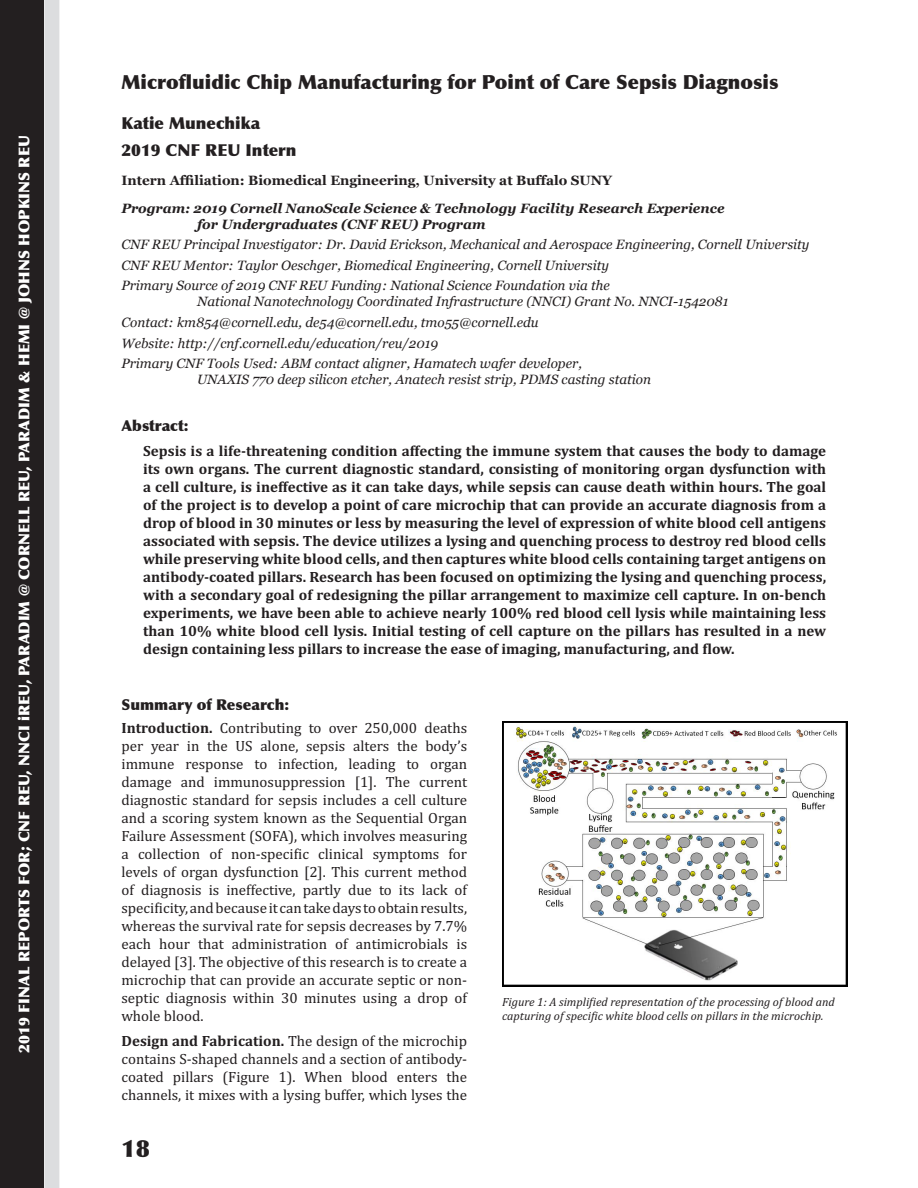
<style>
.page{position:relative;width:918px;height:1188px;background:#fff}
.page>*{position:absolute;margin:0;border:0;box-sizing:border-box;transform-origin:0 0}
.t1{font:900 24px "Optima";color:#231f20}
.Project_Title{font:900 19.5px "Optima";color:#231f20}
.INTERN___PROGRAM{font:900 16.5px "Optima";color:#231f20}
.Abstract_Text{font:700 15px/18px "Cambria";color:#231f20;text-align:justify}
.t2{font:15px/18px "Cambria";color:#231f20;text-align:justify}
.t3{font:900 15px "Optima";color:#fff}
.Body_Header{font:900 15px "Optima";color:#231f20}
.Project_Info{font:italic 13.5px/16.2px "Georgia";color:#231f20}
.PROGRAM{font:italic 700 13.5px/16.2px "Georgia";color:#231f20}
.INTERN_Affiliation{font:700 13.5px "Georgia";color:#231f20}
.Captions{font:italic 12px/14.4px "Cambria";color:#231f20}
.s1{font-weight:700}
</style>
<div class="page">
<div style="left:44px;top:0;width:15px;height:1188px;background:#dcdddf"></div>
<div style="left:0;top:0;width:44px;height:1188px;background:#231f20"></div>
<img style="left:502px;top:721px;width:346px;height:265px">
<p class="t3" style="left:15px;top:1053px;width:919px;rotate:-90deg">2019 FINAL REPORTS FOR; CNF REU, NNCI iREU, PARADIM @ CORNELL REU, PARADIM &amp; HEMI @ JOHNS HOPKINS REU</p>
<p class="Project_Title" style="left:122px;top:70px;width:658px">Microfluidic Chip Manufacturing for Point of Care Sepsis Diagnosis</p>
<p class="INTERN___PROGRAM" style="left:122px;top:113px;width:140px">Katie Munechika</p>
<p class="INTERN___PROGRAM" style="left:122px;top:140px;width:177px">2019 CNF REU Intern</p>
<p class="INTERN_Affiliation" style="left:122px;top:170px;width:492px">Intern Affiliation: Biomedical Engineering, University at Buffalo SUNY</p>
<p class="PROGRAM" style="left:197px;top:199px;width:529px;text-indent:-76px">Program: 2019 Cornell NanoScale Science &amp; Technology Facility Research Experience for Undergraduates (CNF REU) Program</p>
<p class="Project_Info" style="left:122px;top:236px;width:690px">CNF REU Principal Investigator: Dr. David Erickson, Mechanical and Aerospace Engineering, Cornell University</p>
<p class="Project_Info" style="left:122px;top:256px;width:489px">CNF REU Mentor: Taylor Oeschger, Biomedical Engineering, Cornell University</p>
<p class="Project_Info" style="left:197px;top:277px;width:533px;text-indent:-76px">Primary Source of 2019 CNF REU Funding: National Science Foundation via the<br>National Nanotechnology Coordinated Infrastructure (NNCI) Grant No. NNCI-1542081</p>
<p class="Project_Info" style="left:122px;top:314px;width:419px">Contact: km854@cornell.edu, de54@cornell.edu, tmo55@cornell.edu</p>
<p class="Project_Info" style="left:122px;top:334px;width:318px">Website: http://cnf.cornell.edu/education/reu/2019</p>
<p class="Project_Info" style="left:197px;top:355px;width:455px;text-indent:-76px">Primary CNF Tools Used: ABM contact aligner, Hamatech wafer developer,<br>UNAXIS 770 deep silicon etcher, Anatech resist strip, PDMS casting station</p>
<p class="Body_Header" style="left:122px;top:417px;width:69px">Abstract:</p>
<p class="Abstract_Text" style="left:143px;top:441px;width:685px">Sepsis is a life-threatening condition affecting the immune system that causes the body to damage its own organs. The current diagnostic standard, consisting of monitoring organ dysfunction with a cell culture, is ineffective as it can take days, while sepsis can cause death within hours. The goal of the project is to develop a point of care microchip that can provide an accurate diagnosis from a drop of blood in 30 minutes or less by measuring the level of expression of white blood cell antigens associated with sepsis. The device utilizes a lysing and quenching process to destroy red blood cells while preserving white blood cells, and then captures white blood cells containing target antigens on antibody-coated pillars. Research has been focused on optimizing the lysing and quenching process, with a secondary goal of redesigning the pillar arrangement to maximize cell capture. In on-bench experiments, we have been able to achieve nearly 100% red blood cell lysis while maintaining less than 10% white blood cell lysis. Initial testing of cell capture on the pillars has resulted in a new design containing less pillars to increase the ease of imaging, manufacturing, and flow.</p>
<p class="Body_Header" style="left:122px;top:696px;width:169px">Summary of Research:</p>
<p class="t2" style="left:122px;top:719px;width:347px"><span class="s1">Introduction.</span> Contributing to over 250,000 deaths per year in the US alone, sepsis alters the body’s immune response to infection, leading to organ damage and immunosuppression [1]. The current diagnostic standard for sepsis includes a cell culture and a scoring system known as the Sequential Organ Failure Assessment (SOFA), which involves measuring a collection of non-specific clinical symptoms for levels of organ dysfunction [2]. This current method of diagnosis is ineffective, partly due to its lack of specificity, and because it can take days to obtain results, whereas the survival rate for sepsis decreases by 7.7% each hour that administration of antimicrobials is delayed [3]. The objective of this research is to create a microchip that can provide an accurate septic or non&shy;septic diagnosis within 30 minutes using a drop of whole blood.</p>
<p class="t2" style="left:122px;top:1032px;width:347px"><span class="s1">Design and Fabrication.</span> The design of the microchip contains S-shaped channels and a section of antibody&shy;coated pillars (Figure 1). When blood enters the channels, it mixes with a lysing buffer, which lyses the</p>
<h1 class="t1" style="left:122px;top:1134px;width:30px">18</h1>
<p class="Captions" style="left:502px;top:994px;width:334px">Figure 1: A simplified representation of the processing of blood and capturing of specific white blood cells on pillars in the microchip.</p>
</div>
